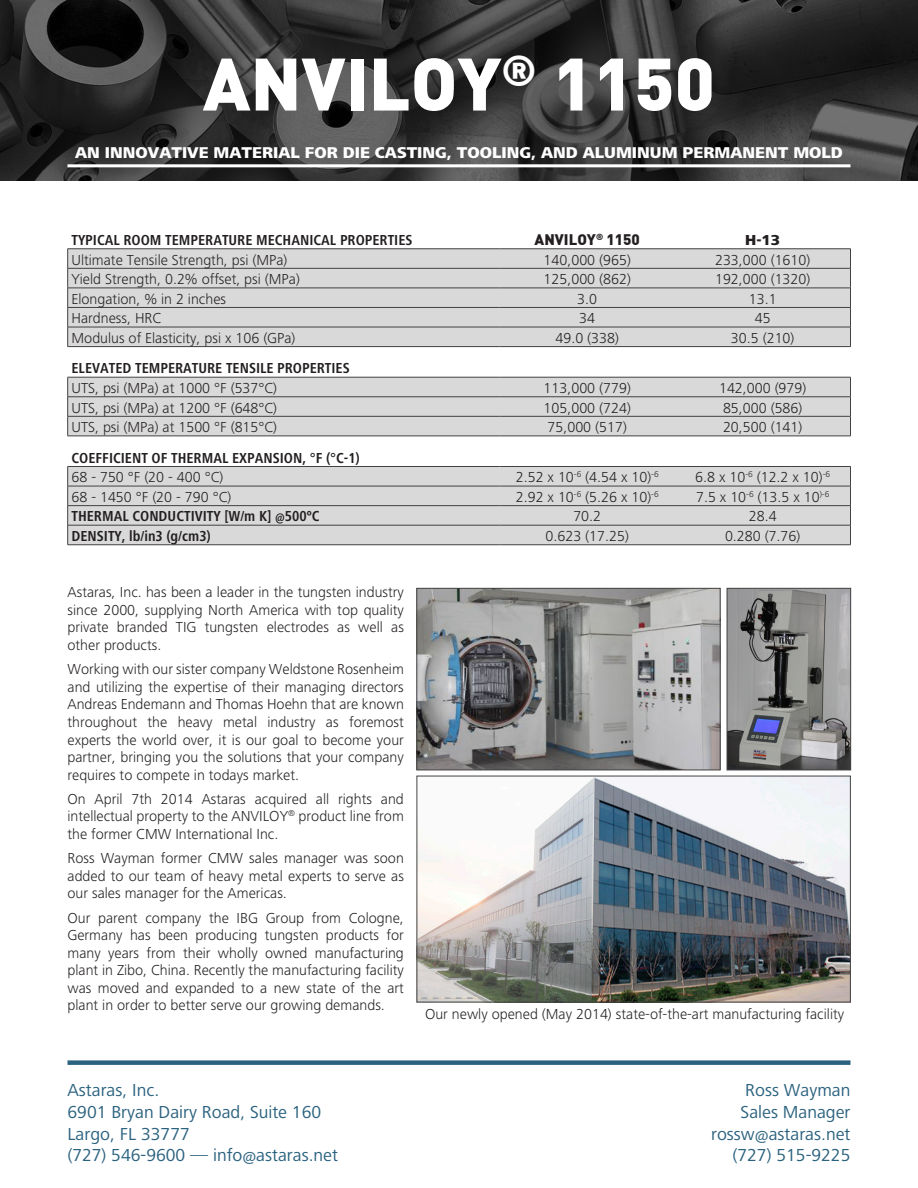
<style>
.page{position:relative;width:918px;height:1188px;background:#fff}
.page>*{position:absolute;margin:0;border:0;box-sizing:border-box;transform-origin:0 0}
.t1{font:900 73.05px "DIN";color:#fff}
.t2{font:18px "Frutiger Next LT";color:#2b627f}
.t3{font:800 16.2px "Frutiger Next LT";color:#fff}
.t4{font:300 15px/17.5px "Frutiger Next LT";color:#231f20;text-align:justify}
.t5{font:700 condensed 15px "Frutiger Next LT";color:#231f20}
.t6{font:900 15px "DIN";color:#231f20}
.t7{font:800 15px "Frutiger Next LT";color:#231f20}
.s1{font-weight:300;font-stretch:condensed}
</style>
<div class="page">
<svg style="left:68px;top:250px;width:782px;height:295px;fill:#d9d9d9"></svg>
<hr style="left:68px;top:249px;width:432px;height:1px;background:#424242">
<hr style="left:500px;top:249px;width:175px;height:1px;background:#424242">
<hr style="left:675px;top:249px;width:176px;height:1px;background:#424242">
<hr style="left:68px;top:268px;width:432px;height:1px;background:#424242">
<hr style="left:500px;top:268px;width:175px;height:1px;background:#424242">
<hr style="left:675px;top:268px;width:176px;height:1px;background:#424242">
<hr style="left:68px;top:288px;width:432px;height:1px;background:#424242">
<hr style="left:500px;top:288px;width:175px;height:1px;background:#424242">
<hr style="left:675px;top:288px;width:176px;height:1px;background:#424242">
<hr style="left:68px;top:307px;width:432px;height:1px;background:#424242">
<hr style="left:500px;top:307px;width:175px;height:1px;background:#424242">
<hr style="left:675px;top:307px;width:176px;height:1px;background:#424242">
<hr style="left:68px;top:327px;width:432px;height:1px;background:#424242">
<svg style="left:67px;top:249px;width:1px;height:97px"></svg>
<hr style="left:500px;top:327px;width:175px;height:1px;background:#424242">
<hr style="left:675px;top:327px;width:176px;height:1px;background:#424242">
<svg style="left:850px;top:250px;width:1px;height:96px"></svg>
<hr style="left:68px;top:346px;width:432px;height:1px;background:#424242">
<hr style="left:500px;top:346px;width:175px;height:1px;background:#424242">
<hr style="left:675px;top:346px;width:176px;height:1px;background:#424242">
<hr style="left:68px;top:377px;width:432px;height:1px;background:#424242">
<hr style="left:500px;top:377px;width:175px;height:1px;background:#424242">
<hr style="left:675px;top:377px;width:176px;height:1px;background:#424242">
<hr style="left:68px;top:397px;width:432px;height:1px;background:#424242">
<hr style="left:500px;top:397px;width:175px;height:1px;background:#424242">
<hr style="left:675px;top:397px;width:176px;height:1px;background:#424242">
<hr style="left:68px;top:416px;width:432px;height:1px;background:#424242">
<svg style="left:67px;top:377px;width:1px;height:59px"></svg>
<hr style="left:500px;top:416px;width:175px;height:1px;background:#424242">
<hr style="left:675px;top:416px;width:176px;height:1px;background:#424242">
<svg style="left:850px;top:377px;width:1px;height:59px"></svg>
<hr style="left:68px;top:436px;width:432px;height:1px;background:#424242">
<hr style="left:500px;top:436px;width:175px;height:1px;background:#424242">
<hr style="left:675px;top:436px;width:176px;height:1px;background:#424242">
<hr style="left:68px;top:466px;width:432px;height:1px;background:#424242">
<hr style="left:500px;top:466px;width:175px;height:1px;background:#424242">
<hr style="left:675px;top:466px;width:176px;height:1px;background:#424242">
<hr style="left:68px;top:486px;width:432px;height:1px;background:#424242">
<hr style="left:500px;top:486px;width:175px;height:1px;background:#424242">
<hr style="left:675px;top:486px;width:176px;height:1px;background:#424242">
<hr style="left:68px;top:505px;width:432px;height:1px;background:#424242">
<hr style="left:500px;top:505px;width:175px;height:1px;background:#424242">
<hr style="left:675px;top:505px;width:176px;height:1px;background:#424242">
<hr style="left:68px;top:525px;width:432px;height:1px;background:#424242">
<svg style="left:67px;top:467px;width:1px;height:78px"></svg>
<hr style="left:500px;top:525px;width:175px;height:1px;background:#424242">
<hr style="left:675px;top:525px;width:176px;height:1px;background:#424242">
<svg style="left:850px;top:467px;width:1px;height:78px"></svg>
<hr style="left:68px;top:545px;width:432px;height:1px;background:#424242">
<hr style="left:500px;top:545px;width:175px;height:1px;background:#424242">
<hr style="left:675px;top:545px;width:176px;height:1px;background:#424242">
<img style="left:419px;top:778px;width:430px;height:222px">
<div style="left:417px;top:776px;width:434px;height:226px;border:1px solid #424242"></div>
<img style="left:0;top:0;width:918px;height:180px">
<hr style="left:68px;top:164px;width:782px;height:3px;background:#fff">
<div style="left:68px;top:1060px;width:782px;height:5px;background:#2b627f"></div>
<img style="left:419px;top:590px;width:299px;height:178px">
<div style="left:417px;top:588px;width:303px;height:182px;border:1px solid #424242"></div>
<img style="left:729px;top:590px;width:120px;height:178px">
<div style="left:727px;top:588px;width:124px;height:182px;border:1px solid #424242"></div>
<p class="t1" style="left:203px;top:35px;width:514px">ANVILOY<sup>®</sup> 1150</p>
<p class="t3" style="left:75px;top:144px;width:769px">AN INNOVATIVE MATERIAL FOR DIE CASTING, TOOLING, AND ALUMINUM PERMANENT MOLD</p>
<p class="t5" style="left:71px;top:232px;width:342px">TYPICAL ROOM TEMPERATURE MECHANICAL PROPERTIES</p>
<p class="t6" style="left:535px;top:230px;width:107px">ANVILOY<sup>®</sup> 1150</p>
<p class="t7" style="left:745px;top:232px;width:36px">H-13</p>
<p class="t4" style="left:71px;top:251px;width:218px">Ultimate Tensile Strength, psi (MPa)</p>
<p class="t4" style="left:544px;top:251px;width:89px">140,000 (965)</p>
<p class="t4" style="left:715px;top:251px;width:97px">233,000 (1610)</p>
<p class="t4" style="left:71px;top:270px;width:230px">Yield Strength, 0.2% offset, psi (MPa)</p>
<p class="t4" style="left:544px;top:270px;width:89px">125,000 (862)</p>
<p class="t4" style="left:715px;top:270px;width:97px">192,000 (1320)</p>
<p class="t4" style="left:71px;top:290px;width:156px">Elongation, % in 2 inches</p>
<p class="t4" style="left:577px;top:290px;width:21px">3.0</p>
<p class="t4" style="left:749px;top:290px;width:29px">13.1</p>
<p class="t4" style="left:71px;top:310px;width:91px">Hardness, HRC</p>
<p class="t4" style="left:579px;top:310px;width:17px">34</p>
<p class="t4" style="left:755px;top:310px;width:17px">45</p>
<p class="t4" style="left:71px;top:329px;width:226px">Modulus of Elasticity, psi x 106 (GPa)</p>
<p class="t4" style="left:555px;top:329px;width:65px">49.0 (338)</p>
<p class="t4" style="left:731px;top:329px;width:65px">30.5 (210)</p>
<p class="t5" style="left:71px;top:360px;width:280px">ELEVATED TEMPERATURE TENSILE PROPERTIES</p>
<p class="t4" style="left:71px;top:379px;width:207px">UTS, psi (MPa) at 1000 °F (537°C)</p>
<p class="t4" style="left:544px;top:379px;width:89px">113,000 (779)</p>
<p class="t4" style="left:719px;top:379px;width:89px">142,000 (979)</p>
<p class="t4" style="left:71px;top:399px;width:207px">UTS, psi (MPa) at 1200 °F (648°C)</p>
<p class="t4" style="left:544px;top:399px;width:89px">105,000 (724)</p>
<p class="t4" style="left:723px;top:399px;width:81px">85,000 (586)</p>
<p class="t4" style="left:71px;top:418px;width:207px">UTS, psi (MPa) at 1500 °F (815°C)</p>
<p class="t4" style="left:548px;top:418px;width:81px">75,000 (517)</p>
<p class="t4" style="left:723px;top:418px;width:81px">20,500 (141)</p>
<p class="t5" style="left:71px;top:449px;width:290px">COEFFICIENT OF THERMAL EXPANSION, °F (°C-1)</p>
<p class="t4" style="left:71px;top:469px;width:153px">68 - 750 °F (20 - 400 °C)</p>
<p class="t4" style="left:516px;top:469px;width:144px">2.52 x 10<sup>-6</sup> (4.54 x 10)<sup>-6</sup></p>
<p class="t4" style="left:695px;top:469px;width:136px">6.8 x 10<sup>-6</sup> (12.2 x 10)<sup>-6</sup></p>
<p class="t4" style="left:71px;top:488px;width:161px">68 - 1450 °F (20 - 790 °C)</p>
<p class="t4" style="left:516px;top:488px;width:144px">2.92 x 10<sup>-6</sup> (5.26 x 10)<sup>-6</sup></p>
<p class="t4" style="left:696px;top:488px;width:135px">7.5 x 10<sup>-6</sup> (13.5 x 10<sup>)-6</sup></p>
<p class="t5" style="left:71px;top:508px;width:249px">THERMAL CONDUCTIVITY [W/m K] @500ºC</p>
<p class="t4" style="left:573px;top:508px;width:29px">70.2</p>
<p class="t4" style="left:749px;top:508px;width:29px">28.4</p>
<p class="t5" style="left:71px;top:528px;width:141px">DENSITY, lb/in3 (g/cm3)</p>
<p class="t4" style="left:546px;top:527px;width:85px">0.623 (17.25)</p>
<p class="t4" style="left:725px;top:527px;width:77px">0.280 (7.76)</p>
<p class="t4" style="left:68px;top:584px;width:338px">Astaras, Inc. has been a leader in the tungsten industry since 2000, supplying North America with top quality private branded TIG tungsten electrodes as well as other products.</p>
<p class="t4" style="left:68px;top:661px;width:338px">Working with our sister company Weldstone Rosenheim and utilizing the expertise of their managing directors Andreas Endemann and Thomas Hoehn that are known throughout the heavy metal industry as foremost experts the world over, it is our goal to become your partner, bringing you the solutions that your company requires to compete in todays market.</p>
<p class="t4" style="left:68px;top:790px;width:338px">On April 7th 2014 Astaras acquired all rights and intellectual property to the ANVILOY<sup>®</sup> product line from the former CMW International Inc.</p>
<p class="t4" style="left:68px;top:850px;width:338px">Ross Wayman former CMW sales manager was soon added to our team of heavy metal experts to serve as our sales manager for the Americas.</p>
<p class="t4" style="left:68px;top:909px;width:338px">Our parent company the IBG Group from Cologne, Germany has been producing tungsten products for many years from their wholly owned manufacturing plant in Zibo, China. Recently the manufacturing facility was moved and expanded to a new state of the art plant in order to better serve our growing demands.</p>
<p class="t4" style="left:425px;top:1005px;width:421px">Our newly opened (May 2014) state-of-the-art manufacturing facility</p>
<p class="t2" style="left:68px;top:1081px;width:93px">Astaras, Inc.</p>
<p class="t2" style="left:68px;top:1102px;width:255px">6901 Bryan Dairy Road, Suite 160</p>
<p class="t2" style="left:68px;top:1124px;width:124px">Largo, FL 33777</p>
<p class="t2" style="left:68px;top:1145px;width:272px">(727) 546-9600 <span class="s1">—</span> info@astaras.net</p>
<p class="t2" style="left:745px;top:1081px;width:107px">Ross Wayman</p>
<p class="t2" style="left:741px;top:1102px;width:111px">Sales Manager</p>
<p class="t2" style="left:711px;top:1124px;width:141px">rossw@astaras.net</p>
<p class="t2" style="left:733px;top:1145px;width:119px">(727) 515-9225</p>
</div>
